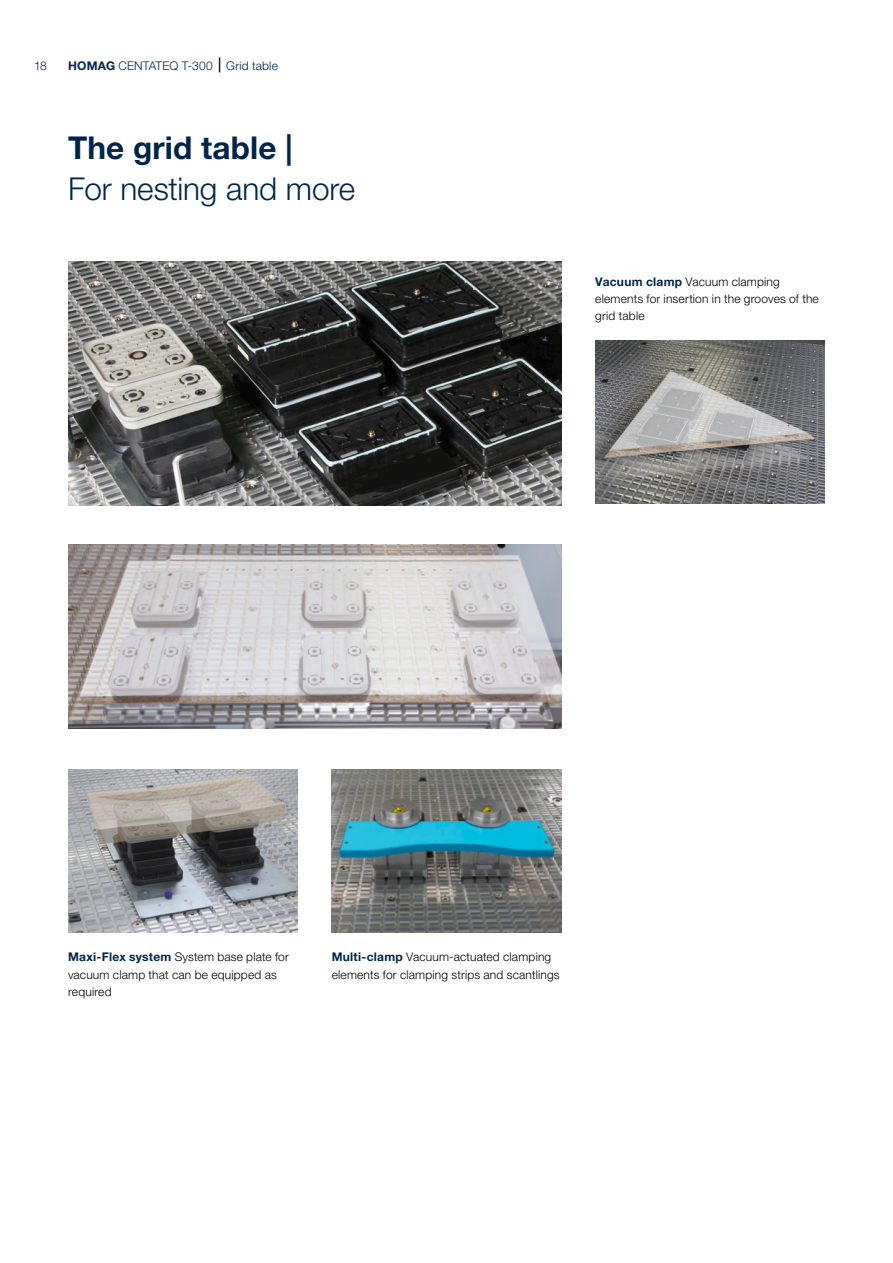
<style>
.page{position:relative;width:893px;height:1263px;background:#fff}
.page>*{position:absolute;margin:0;border:0;box-sizing:border-box;transform-origin:0 0}
.Headline_21pt_25_2_b{font:300 31.5px/40.8px "Helvetica Neue LTW1 G";letter-spacing:-.005em;color:#00254b}
.Text_Bild_8Pt_11_5pt{font:300 12px/17.2px "Helvetica Neue LTW1 G";letter-spacing:.015em;color:#000}
._01_Musterseiten_Rub{font:300 12px "Helvetica Neue LTW1 G";letter-spacing:.015em;color:#00254b}
.s1{font-weight:700}
.s2{font-weight:700;color:#00254b}
</style>
<div class="page">
<img style="left:68px;top:545px;width:493px;height:183px">
<img style="left:595px;top:341px;width:230px;height:163px">
<img style="left:68px;top:769px;width:230px;height:163px">
<img style="left:332px;top:769px;width:229px;height:163px">
<img style="left:68px;top:261px;width:493px;height:245px">
<svg style="left:219px;top:58px;width:1px;height:14px"></svg>
<p class="_01_Musterseiten_Rub" style="left:34px;top:58px;width:14px">18</p>
<p class="_01_Musterseiten_Rub" style="left:68px;top:58px;width:211px"><span class="s1">HOMAG</span> CENTATEQ T-300 Grid table</p>
<p class="Headline_21pt_25_2_b" style="left:68px;top:127px;width:289px"><span class="s1">The grid table |<br></span>For nesting and more</p>
<p class="Text_Bild_8Pt_11_5pt" style="left:595px;top:273px;width:225px"><span class="s2">Vacuum clamp</span> Vacuum clamping elements for insertion in the grooves of the grid table</p>
<p class="Text_Bild_8Pt_11_5pt" style="left:68px;top:948px;width:222px"><span class="s2">Maxi-Flex system</span> System base plate for vacuum clamp that can be equipped as required</p>
<p class="Text_Bild_8Pt_11_5pt" style="left:332px;top:948px;width:230px"><span class="s2">Multi-clamp</span> Vacuum-actuated clamping elements for clamping strips and scantlings</p>
</div>
